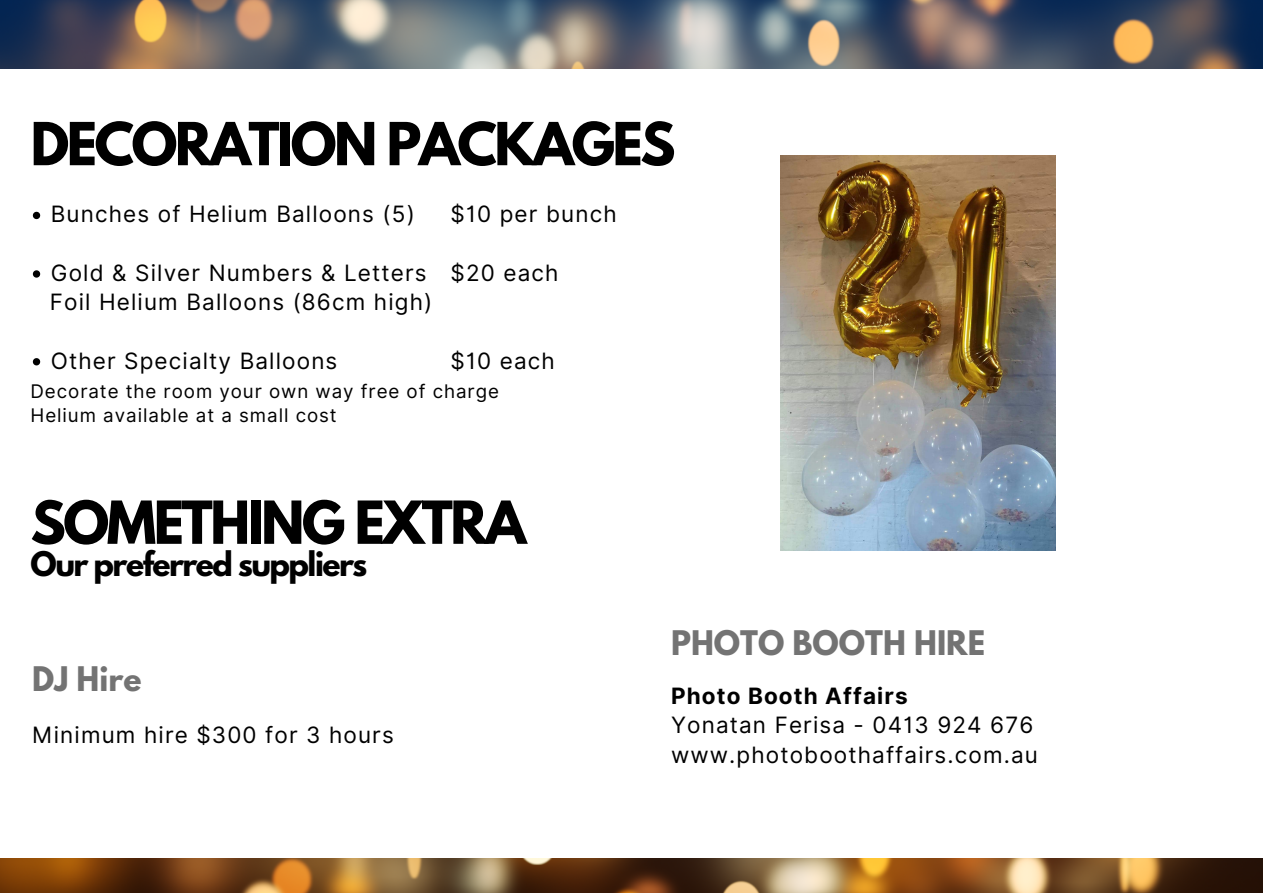
<style>
.page{position:relative;width:1263px;height:893px;background:#fff}
.page>*{position:absolute;margin:0;border:0;box-sizing:border-box;transform-origin:0 0}
.t1{font:700 52.5px "League Spartan";letter-spacing:-.05em;color:#000}
.t2{font:700 30px "League Spartan";letter-spacing:-.05em;color:#000}
.t3{font:700 30px "League Spartan";color:#737373}
.t4{font:22.5px "Inter";letter-spacing:.05em;color:#000}
.t5{font:700 22.5px "Inter";letter-spacing:.05em;color:#000}
.t6{font:18.75px "Inter";letter-spacing:.05em;color:#000}
</style>
<div class="page">
<img style="left:0;top:0;width:1263px;height:893px">
<div style="left:0;top:70px;width:1263px;height:788px;background:#fff"></div>
<img style="left:781px;top:155px;width:274px;height:396px">
<svg style="left:33px;top:212px;width:7px;height:7px"></svg>
<svg style="left:33px;top:270px;width:7px;height:8px"></svg>
<svg style="left:33px;top:358px;width:7px;height:7px"></svg>
<p class="t1" style="left:31px;top:118px;width:646px">DECORATION PACKAGES</p>
<p class="t4" style="left:51px;top:201px;width:365px">Bunches of Helium Balloons (5)</p>
<p class="t4" style="left:51px;top:259px;width:377px">Gold &amp; Silver Numbers &amp; Letters</p>
<p class="t4" style="left:451px;top:201px;width:168px">$10 per bunch</p>
<p class="t4" style="left:451px;top:259px;width:109px">$20 each</p>
<p class="t4" style="left:50px;top:289px;width:384px">Foil Helium Balloons (86cm high)</p>
<p class="t4" style="left:451px;top:347px;width:106px">$10 each</p>
<p class="t6" style="left:31px;top:380px;width:470px">Decorate the room your own way free of charge</p>
<p class="t6" style="left:31px;top:404px;width:308px">Helium available at a small cost</p>
<p class="t4" style="left:51px;top:347px;width:288px">Other Specialty Balloons</p>
<p class="t1" style="left:31px;top:496px;width:497px">SOMETHING EXTRA</p>
<p class="t2" style="left:31px;top:549px;width:338px">Our preferred suppliers</p>
<p class="t3" style="left:32px;top:663px;width:111px">DJ Hire</p>
<p class="t4" style="left:32px;top:721px;width:363px">Minimum hire $300 for 3 hours</p>
<p class="t3" style="left:671px;top:628px;width:316px">PHOTO BOOTH HIRE</p>
<p class="t5" style="left:671px;top:682px;width:238px">Photo Booth Affairs</p>
<p class="t4" style="left:671px;top:711px;width:364px">Yonatan Ferisa - 0413 924 676</p>
<p class="t4" style="left:671px;top:741px;width:368px">www.photoboothaffairs.com.au</p>
</div>
